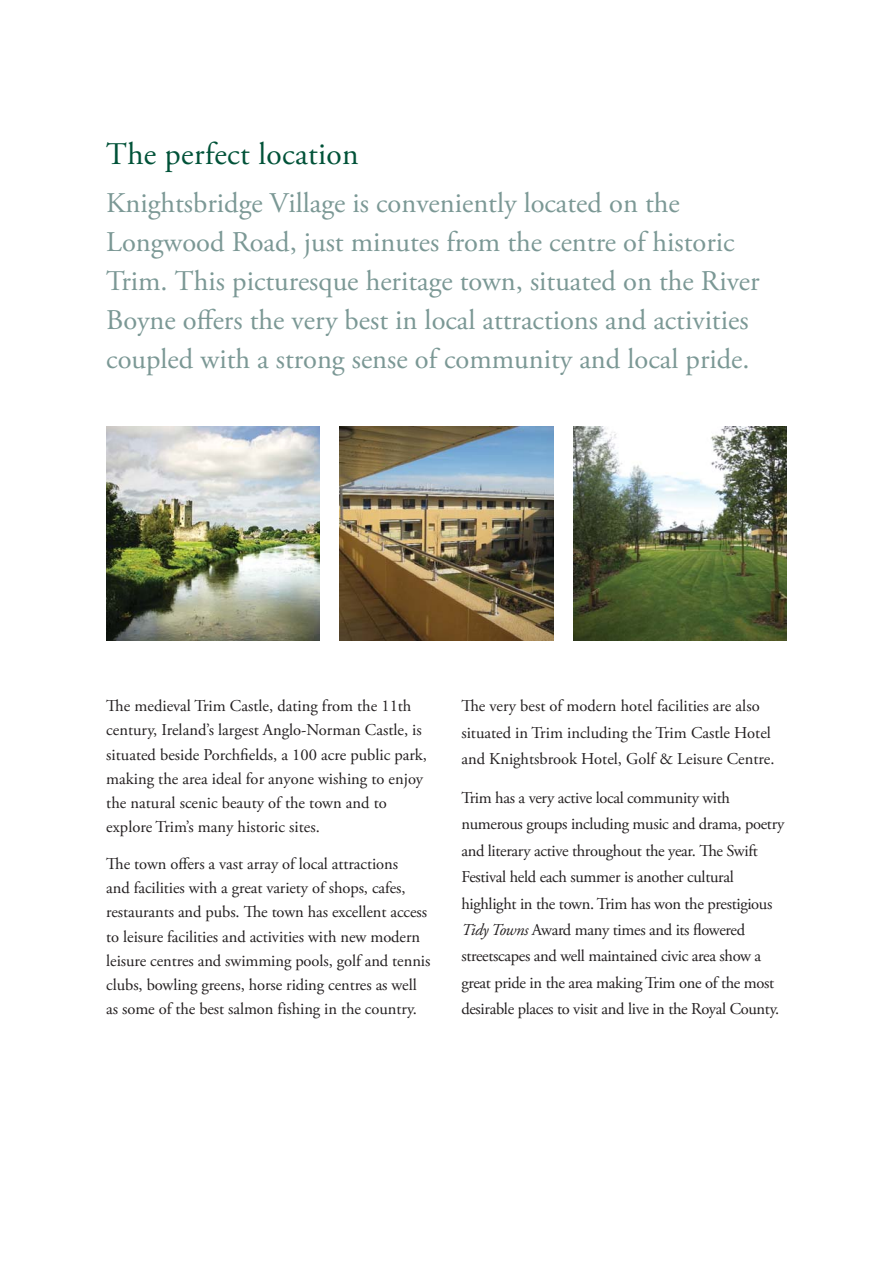
<style>
.page{position:relative;width:893px;height:1263px;background:#fff}
.page>*{position:absolute;margin:0;border:0;box-sizing:border-box;transform-origin:0 0}
.t1{font:31.5px "Adobe Garamond Pro";letter-spacing:.01em;color:#005238}
.t2{font:28.5px/39px "Adobe Garamond Pro";color:#7b9895}
.t3{font:16.5px/24.2px "Adobe Garamond Pro";letter-spacing:-.005em;color:#231f20}
.s1{font-style:italic}
</style>
<div class="page">
<img style="left:106px;top:427px;width:214px;height:213px">
<img style="left:340px;top:427px;width:213px;height:213px">
<img style="left:573px;top:427px;width:214px;height:213px">
<h1 class="t1" style="left:106px;top:142px;width:254px">The perfect location</h1>
<p class="t2" style="left:106px;top:186px;width:655px">Knightsbridge Village is conveniently located on the Longwood Road, just minutes from the centre of historic Trim. This picturesque heritage town, situated on the River Boyne offers the very best in local attractions and activities coupled with a strong sense of community and local pride.</p>
<p class="t3" style="left:106px;top:695px;width:322px">The medieval Trim Castle, dating from the 11th century, Ireland’s largest Anglo-Norman Castle, is situated beside Porchfields, a 100 acre public park, making the area ideal for anyone wishing to enjoy the natural scenic beauty of the town and to explore Trim’s many historic sites.</p>
<p class="t3" style="left:106px;top:853px;width:326px">The town offers a vast array of local attractions<br>and facilities with a great variety of shops, cafes, restaurants and pubs. The town has excellent access to leisure facilities and activities with new modern leisure centres and swimming pools, golf and tennis clubs, bowling greens, horse riding centres as well as some of the best salmon fishing in the country.</p>
<p class="t3" style="left:461px;top:694px;width:315px;line-height:26.4px">The very best of modern hotel facilities are also situated in Trim including the Trim Castle Hotel and Knightsbrook Hotel, Golf &amp; Leisure Centre.</p>
<p class="t3" style="left:461px;top:786px;width:324px;line-height:26.4px">Trim has a very active local community with numerous groups including music and drama, poetry and literary active throughout the year. The Swift Festival held each summer is another cultural highlight in the town. Trim has won the prestigious <span class="s1">Tidy Towns</span> Award many times and its flowered streetscapes and well maintained civic area show a great pride in the area making Trim one of the most desirable places to visit and live in the Royal County.</p>
</div>
